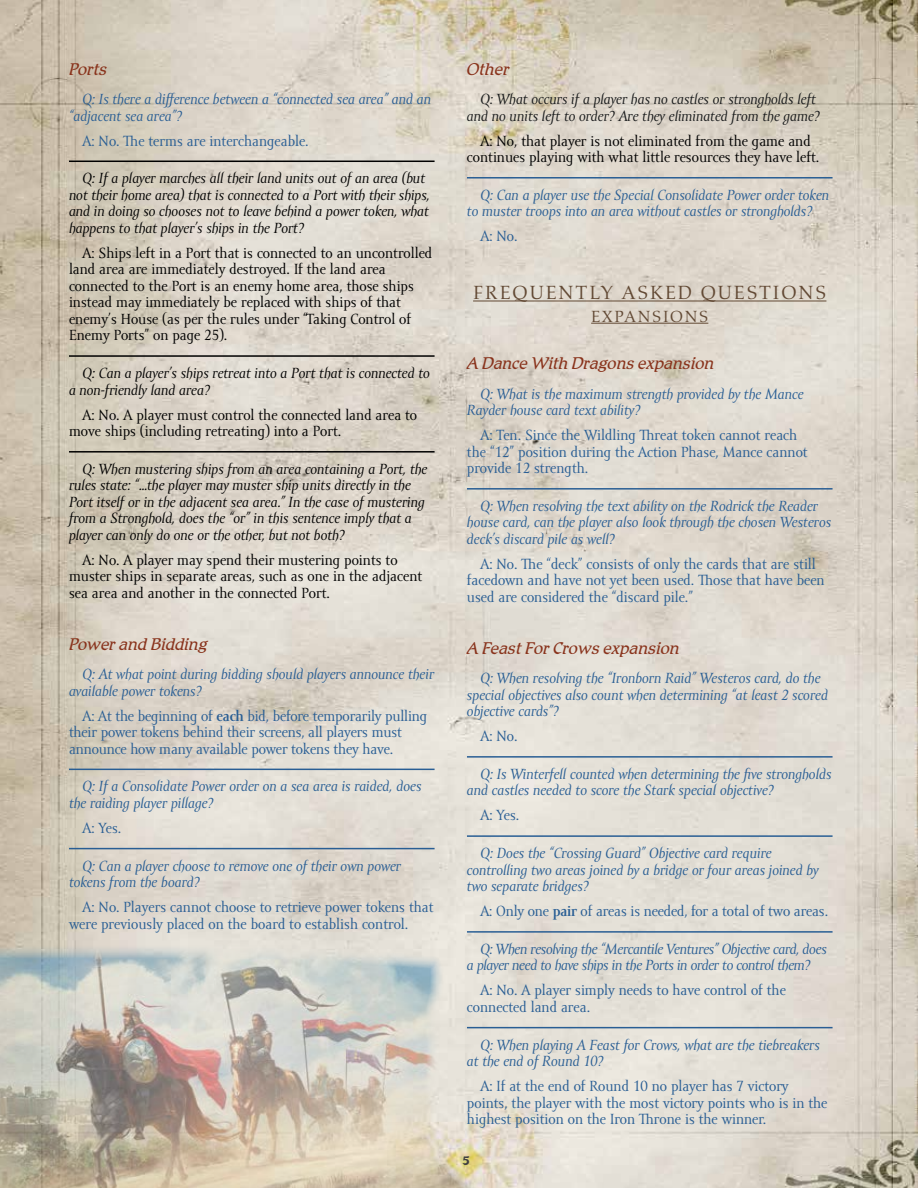
<style>
.page{position:relative;width:918px;height:1188px;background:#fff}
.page>*{position:absolute;margin:0;border:0;box-sizing:border-box;transform-origin:0 0}
.t1{font:19.5px "Aldus LT Std";letter-spacing:.1em;color:#624934}
.t2{font:italic 300 16.5px "Romic Std";color:#89331c}
.t3{font:16.5px "Aldus LT Std";letter-spacing:.1em;color:#624934}
.t4{font:italic 15px/16.5px "Amor Serif Pro";color:#295e94}
.t5{font:15px/16.5px "Amor Serif Pro";color:#295e94}
.t6{font:15px/16.5px "Amor Serif Pro";color:#000}
.t7{font:italic 15px/16.5px "Amor Serif Pro";color:#000}
.t8{font:italic 15px/16.5px "Amor Serif Pro";letter-spacing:-.02em;color:#295e94}
.t9{font:italic 15px/16.5px "Amor Serif Pro";color:#17191a;text-align:right}
.t10{font:700 12px "Romic Std";color:#414042}
.s1{font-weight:700}
</style>
<div class="page">
<img style="left:0;top:0;width:918px;height:1188px">
<img style="left:0;top:944px;width:483px;height:244px">
<hr style="left:69px;top:161px;width:366px;height:1px;background:#000">
<hr style="left:69px;top:355px;width:366px;height:2px;background:#000">
<hr style="left:69px;top:451px;width:366px;height:2px;background:#000">
<hr style="left:69px;top:769px;width:366px;height:1px;background:#295e94">
<hr style="left:69px;top:848px;width:366px;height:1px;background:#295e94">
<hr style="left:467px;top:177px;width:366px;height:2px;background:#295e94">
<hr style="left:473px;top:301px;width:353px;height:1px;background:#624934">
<hr style="left:591px;top:323px;width:117px;height:1px;background:#624934">
<hr style="left:467px;top:488px;width:366px;height:2px;background:#295e94">
<hr style="left:467px;top:756px;width:366px;height:2px;background:#295e94">
<hr style="left:467px;top:835px;width:366px;height:2px;background:#295e94">
<hr style="left:467px;top:931px;width:366px;height:2px;background:#295e94">
<hr style="left:467px;top:1027px;width:366px;height:1px;background:#295e94">
<p class="t2" style="left:69px;top:59px;width:40px">Ports</p>
<p class="t4" style="left:69px;top:91px;width:364px;text-indent:14px">Q: Is there a difference between a “connected sea area” and an “adjacent sea area”?</p>
<p class="t5" style="left:82px;top:133px;width:228px">A: No. The terms are interchangeable.</p>
<p class="t7" style="left:69px;top:171px;width:362px;text-indent:14px">Q: If a player marches all their land units out of an area (but not their home area) that is connected to a Port with their ships, and in doing so chooses not to leave behind a power token, what happens to that player’s ships in the Port?</p>
<p class="t6" style="left:69px;top:245px;width:365px;text-indent:14px">A: Ships left in a Port that is connected to an uncontrolled land area are immediately destroyed. If the land area connected to the Port is an enemy home area, those ships instead may immediately be replaced with ships of that enemy’s House (as per the rules under “Taking Control of Enemy Ports” on page 25).</p>
<p class="t7" style="left:69px;top:365px;width:362px;text-indent:14px">Q: Can a player’s ships retreat into a Port that is connected to a non-friendly land area?</p>
<p class="t6" style="left:69px;top:407px;width:350px;text-indent:14px">A: No. A player must control the connected land area to move ships (including retreating) into a Port.</p>
<p class="t7" style="left:69px;top:461px;width:360px;text-indent:14px">Q: When mustering ships from an area containing a Port, the rules state: “...the player may muster ship units directly in the Port itself or in the adjacent sea area.” In the case of mustering from a Stronghold, does the “or” in this sentence imply that a player can only do one or the other, but not both?</p>
<p class="t6" style="left:69px;top:552px;width:355px;text-indent:14px">A: No. A player may spend their mustering points to muster ships in separate areas, such as one in the adjacent sea area and another in the connected Port.</p>
<p class="t2" style="left:69px;top:634px;width:140px">Power and Bidding</p>
<p class="t4" style="left:69px;top:666px;width:367px;text-indent:14px">Q: At what point during bidding should players announce their available power tokens?</p>
<p class="t5" style="left:69px;top:708px;width:360px;text-indent:14px">A: At the beginning of <span class="s1">each</span> bid, before temporarily pulling their power tokens behind their screens, all players must announce how many available power tokens they have.</p>
<p class="t4" style="left:69px;top:779px;width:354px;text-indent:14px">Q: If a Consolidate Power order on a sea area is raided, does the raiding player pillage?</p>
<p class="t5" style="left:82px;top:820px;width:40px">A: Yes.</p>
<p class="t4" style="left:69px;top:858px;width:334px;text-indent:14px">Q: Can a player choose to remove one of their own power tokens from the board?</p>
<p class="t5" style="left:69px;top:899px;width:366px;text-indent:14px">A: No. Players cannot choose to retrieve power tokens that were previously placed on the board to establish control.</p>
<p class="t2" style="left:467px;top:59px;width:44px">Other</p>
<p class="t9" style="left:467px;top:91px;width:355px">Q: What occurs if a player has no castles or strongholds left and no units left to order? Are they eliminated from the game?</p>
<p class="t6" style="left:467px;top:133px;width:354px;text-align:center">A: No, that player is not eliminated from the game and continues playing with what little resources they have left.</p>
<p class="t4" style="left:467px;top:187px;width:364px;text-indent:14px">Q: Can a player use the Special Consolidate Power order token to muster troops into an area without castles or strongholds?</p>
<p class="t5" style="left:480px;top:229px;width:39px">A: No.</p>
<h1 class="t1" style="left:473px;top:282px;width:355px">FREQUENTLY ASKED QUESTIONS</h1>
<p class="t3" style="left:591px;top:307px;width:119px">EXPANSIONS</p>
<p class="t2" style="left:467px;top:354px;width:249px">A Dance With Dragons expansion</p>
<p class="t4" style="left:467px;top:386px;width:338px;text-indent:14px">Q: What is the maximum strength provided by the Mance<br>Rayder house card text ability?</p>
<p class="t5" style="left:467px;top:427px;width:342px;text-indent:14px">A: Ten. Since the Wildling Threat token cannot reach the “12” position during the Action Phase, Mance cannot provide 12 strength.</p>
<p class="t4" style="left:467px;top:498px;width:366px;text-indent:14px">Q: When resolving the text ability on the Rodrick the Reader house card, can the player also look through the chosen Westeros deck’s discard pile as well?</p>
<p class="t5" style="left:467px;top:556px;width:359px;text-indent:14px">A: No. The “deck” consists of only the cards that are still facedown and have not yet been used. Those that have been used are considered the “discard pile.”</p>
<p class="t2" style="left:467px;top:638px;width:214px">A Feast For Crows expansion</p>
<p class="t4" style="left:467px;top:670px;width:362px;text-indent:14px">Q: When resolving the “Ironborn Raid” Westeros card, do the special objectives also count when determining “at least 2 scored objective cards”?</p>
<p class="t5" style="left:480px;top:728px;width:39px">A: No.</p>
<p class="t4" style="left:467px;top:766px;width:366px;text-indent:14px">Q: Is Winterfell counted when determining the five strongholds and castles needed to score the Stark special objective?</p>
<p class="t5" style="left:480px;top:808px;width:40px">A: Yes.</p>
<p class="t4" style="left:467px;top:845px;width:353px;text-indent:14px">Q: Does the “Crossing Guard” Objective card require controlling two areas joined by a bridge or four areas joined by two separate bridges?</p>
<p class="t5" style="left:480px;top:903px;width:349px">A: Only one <span class="s1">pair</span> of areas is needed, for a total of two areas.</p>
<p class="t8" style="left:467px;top:941px;width:361px;text-indent:14px">Q: When resolving the “Mercantile Ventures” Objective card, does a player need to have ships in the Ports in order to control them?</p>
<p class="t5" style="left:467px;top:983px;width:320px;text-indent:14px">A: No. A player simply needs to have control of the connected land area.</p>
<p class="t4" style="left:467px;top:1037px;width:354px;text-indent:14px">Q: When playing A Feast for Crows, what are the tiebreakers at the end of Round 10?</p>
<p class="t5" style="left:467px;top:1078px;width:362px;text-indent:14px">A: If at the end of Round 10 no player has 7 victory points, the player with the most victory points who is in the highest position on the Iron Throne is the winner.</p>
<p class="t10" style="left:462px;top:1154px;width:10px">5</p>
</div>
